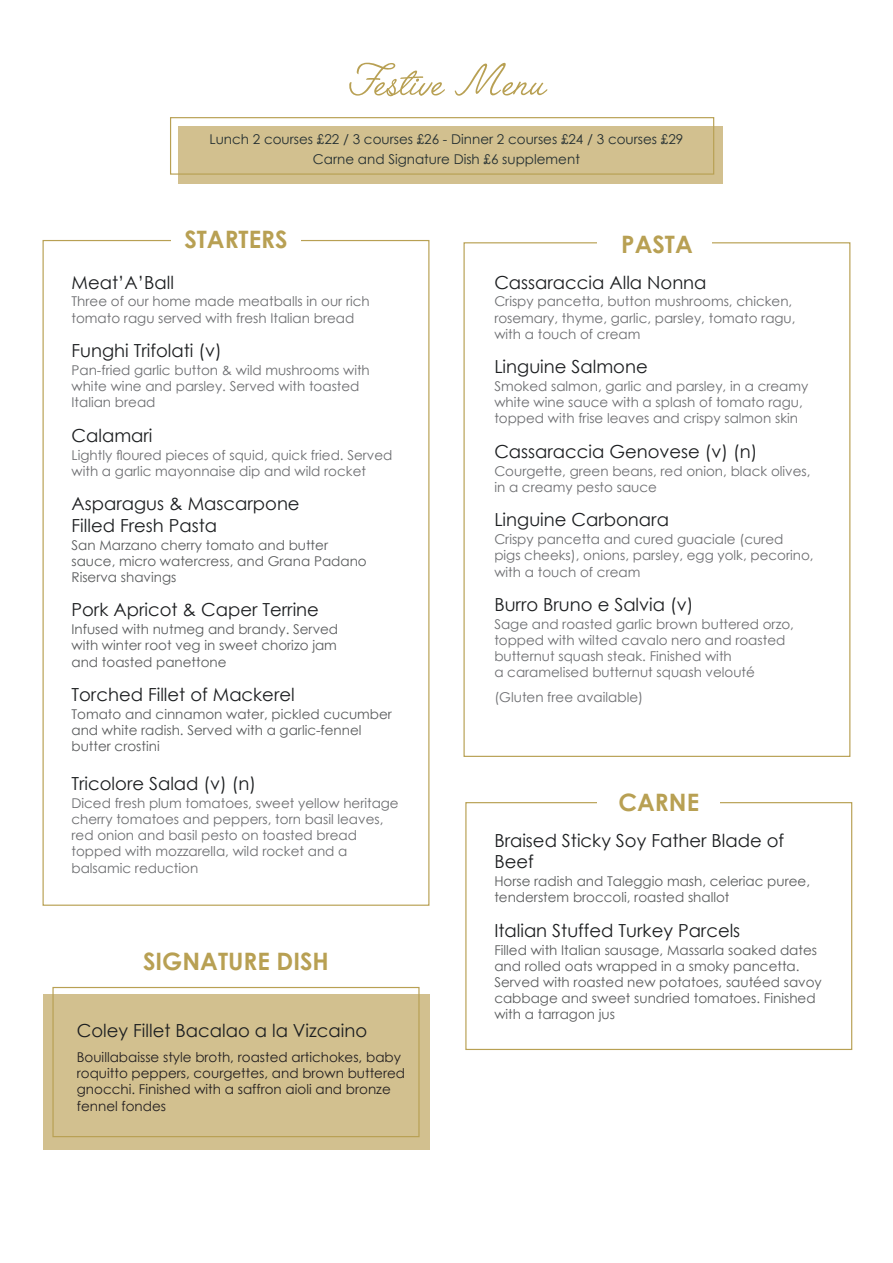
<style>
.page{position:relative;width:893px;height:1263px;background:#fff}
.page>*{position:absolute;margin:0;border:0;box-sizing:border-box;transform-origin:0 0}
.t1{font:54px "Angelface";color:#b8a053}
.t2{font:700 24px "Century Gothic";color:#b8a053}
.t3{font:18px/21.6px "Century Gothic";color:#1c1e20}
.t4{font:13.5px/16.2px "Century Gothic";color:#6c6d70}
.t5{font:13.5px/16.2px "Century Gothic";color:#595b5c}
.t6{font:13.5px/16.2px "Century Gothic";color:#231f20}
.t7{font:13.5px "Century Gothic";color:#242f31}
</style>
<div class="page">
<div style="left:178px;top:126px;width:545px;height:58px;background:#d2c08f"></div>
<div style="left:170px;top:117px;width:544px;height:58px;border:1px solid #b8a053"></div>
<div style="left:465px;top:802px;width:387px;height:248px;border:1px solid #b8a053"></div>
<div style="left:597px;top:783px;width:123px;height:38px;background:#fff"></div>
<div style="left:43px;top:995px;width:386px;height:155px;background:#d2c08f"></div>
<div style="left:52px;top:987px;width:368px;height:150px;border:1px solid #b8a053"></div>
<p class="t1" style="left:349px;top:52px;width:199px">Festive Menu</p>
<p class="t7" style="left:209px;top:130px;width:475px">Lunch 2 courses £22 / 3 courses £26 - Dinner 2 courses £24 / 3 courses £29</p>
<p class="t7" style="left:313px;top:149px;width:269px">Carne and Signature Dish £6 supplement</p>
<p class="t2" style="left:184px;top:221px;width:105px">STARTERS</p>
<p class="t3" style="left:72px;top:271px;width:104px">Meat’A’Ball</p>
<p class="t4" style="left:72px;top:293px;width:300px">Three of our home made meatballs in our rich tomato ragu served with fresh Italian bread</p>
<p class="t3" style="left:72px;top:339px;width:152px">Funghi Trifolati (v)</p>
<p class="t4" style="left:72px;top:362px;width:300px">Pan-fried garlic button &amp; wild mushrooms with white wine and parsley. Served with toasted<br>Italian bread</p>
<p class="t3" style="left:72px;top:424px;width:83px">Calamari</p>
<p class="t4" style="left:72px;top:446px;width:322px">Lightly floured pieces of squid, quick fried. Served with a garlic mayonnaise dip and wild rocket</p>
<p class="t3" style="left:72px;top:492px;width:230px">Asparagus &amp; Mascarpone<br>Filled Fresh Pasta</p>
<p class="t5" style="left:72px;top:536px;width:297px">San Marzano cherry tomato and butter sauce, micro watercress, and Grana Padano<br>Riserva shavings</p>
<p class="t3" style="left:72px;top:599px;width:249px">Pork Apricot &amp; Caper Terrine</p>
<p class="t5" style="left:72px;top:621px;width:268px;text-align:justify">Infused with nutmeg and brandy. Served with winter root veg in sweet chorizo jam and toasted panettone</p>
<p class="t3" style="left:72px;top:683px;width:225px">Torched Fillet of Mackerel</p>
<p class="t5" style="left:72px;top:706px;width:322px">Tomato and cinnamon water, pickled cucumber and white radish. Served with a garlic-fennel butter crostini</p>
<p class="t3" style="left:72px;top:772px;width:186px">Tricolore Salad (v) (n)</p>
<p class="t4" style="left:72px;top:794px;width:329px">Diced fresh plum tomatoes, sweet yellow heritage cherry tomatoes and peppers, torn basil leaves, red onion and basil pesto on toasted bread topped with mozzarella, wild rocket and a balsamic reduction</p>
<p class="t2" style="left:143px;top:943px;width:187px">SIGNATURE DISH</p>
<p class="t3" style="left:77px;top:1020px;width:292px">Coley Fillet Bacalao a la Vizcaino</p>
<p class="t6" style="left:77px;top:1049px;width:330px">Bouillabaisse style broth, roasted artichokes, baby roquitto peppers, courgettes, and brown buttered gnocchi. Finished with a saffron aioli and bronze fennel fondes</p>
<p class="t2" style="left:621px;top:226px;width:73px">PASTA</p>
<p class="t3" style="left:494px;top:271px;width:214px">Cassaraccia Alla Nonna</p>
<p class="t4" style="left:494px;top:293px;width:303px">Crispy pancetta, button mushrooms, chicken, rosemary, thyme, garlic, parsley, tomato ragu, with a touch of cream</p>
<p class="t3" style="left:494px;top:356px;width:155px">Linguine Salmone</p>
<p class="t4" style="left:494px;top:378px;width:316px">Smoked salmon, garlic and parsley, in a creamy white wine sauce with a splash of tomato ragu, topped with frise leaves and crispy salmon skin</p>
<p class="t3" style="left:494px;top:440px;width:265px">Cassaraccia Genovese (v) (n)</p>
<p class="t4" style="left:494px;top:462px;width:318px">Courgette, green beans, red onion, black olives, in a creamy pesto sauce</p>
<p class="t3" style="left:494px;top:509px;width:176px">Linguine Carbonara</p>
<p class="t4" style="left:494px;top:531px;width:321px">Crispy pancetta and cured guaciale (cured<br>pigs cheeks), onions, parsley, egg yolk, pecorino, with a touch of cream</p>
<p class="t3" style="left:494px;top:593px;width:200px">Burro Bruno e Salvia (v)</p>
<p class="t4" style="left:494px;top:616px;width:301px">Sage and roasted garlic brown buttered orzo, topped with wilted cavalo nero and roasted butternut squash steak. Finished with<br>a caramelised butternut squash velouté</p>
<p class="t4" style="left:494px;top:689px;width:150px">(Gluten free available)</p>
<p class="t2" style="left:618px;top:784px;width:82px">CARNE</p>
<p class="t3" style="left:494px;top:829px;width:291px">Braised Sticky Soy Father Blade of<br>Beef</p>
<p class="t5" style="left:494px;top:873px;width:317px">Horse radish and Taleggio mash, celeriac puree, tenderstem broccoli, roasted shallot</p>
<p class="t3" style="left:494px;top:919px;width:247px">Italian Stuffed Turkey Parcels</p>
<p class="t5" style="left:494px;top:941px;width:329px">Filled with Italian sausage, Massarla soaked dates and rolled oats wrapped in a smoky pancetta.<br>Served with roasted new potatoes, sautéed savoy cabbage and sweet sundried tomatoes. Finished with a tarragon jus</p>
</div>
